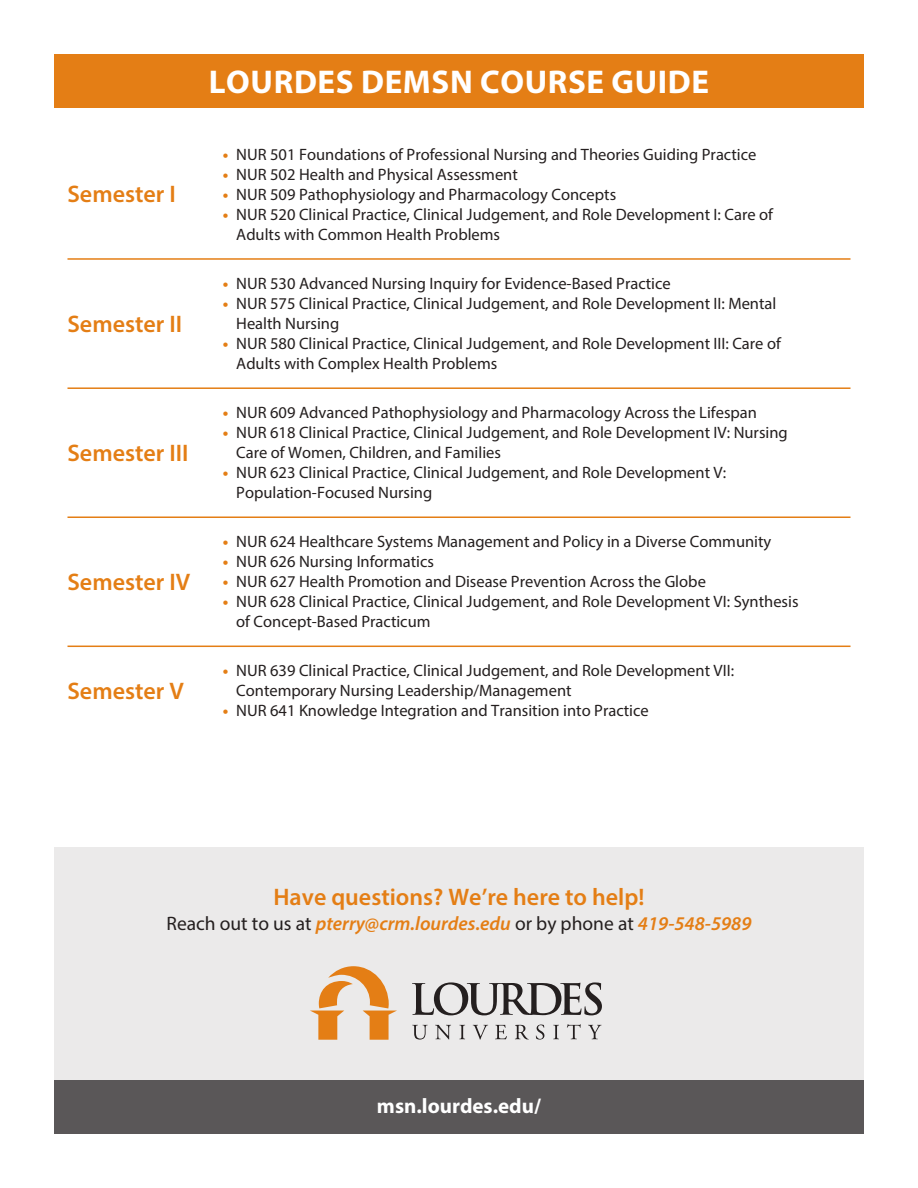
<style>
.page{position:relative;width:918px;height:1188px;background:#fff}
.page>*{position:absolute;margin:0;border:0;box-sizing:border-box;transform-origin:0 0}
.t1{font:700 33px "Myriad Pro";letter-spacing:.02em;color:#fff}
.t2{font:600 24px "Myriad Pro";color:#e47e15}
.t3{font:700 21px "Myriad Pro";color:#fff}
.t4{font:italic 600 19.5px "Myriad Pro";color:#e47e15}
.t5{font:16.5px/19.8px "Myriad Pro";color:#241f1f}
.s1{font-weight:700;color:#e47e15}
.s2{font-weight:400;font-style:normal;color:#241f1f}
</style>
<div class="page">
<div style="left:54px;top:54px;width:810px;height:54px;background:#e47e15"></div>
<div style="left:54px;top:847px;width:810px;height:287px;background:#ebeaea"></div>
<div style="left:54px;top:1080px;width:810px;height:54px;background:#5a5758"></div>
<svg style="left:412px;top:982px;width:190px;height:33px"></svg>
<svg style="left:412px;top:1025px;width:16px;height:15px"></svg>
<svg style="left:435px;top:1025px;width:16px;height:15px"></svg>
<svg style="left:459px;top:1025px;width:6px;height:14px"></svg>
<svg style="left:473px;top:1025px;width:15px;height:15px"></svg>
<svg style="left:495px;top:1025px;width:12px;height:14px"></svg>
<svg style="left:515px;top:1025px;width:13px;height:14px"></svg>
<svg style="left:536px;top:1025px;width:8px;height:15px"></svg>
<svg style="left:553px;top:1025px;width:6px;height:14px"></svg>
<svg style="left:567px;top:1024px;width:14px;height:15px"></svg>
<svg style="left:588px;top:1025px;width:14px;height:14px"></svg>
<svg style="left:310px;top:966px;width:87px;height:74px"></svg>
<hr style="left:67px;top:258px;width:784px;height:2px;background:#e47e15">
<hr style="left:67px;top:387px;width:784px;height:2px;background:#e47e15">
<hr style="left:67px;top:516px;width:784px;height:2px;background:#e47e15">
<hr style="left:68px;top:646px;width:783px;height:1px;background:#e47e15">
<h1 class="t1" style="left:209px;top:69px;width:502px">LOURDES DEMSN COURSE GUIDE</h1>
<h2 class="t2" style="left:68px;top:185px;width:110px">Semester I</h2>
<h2 class="t2" style="left:68px;top:315px;width:116px">Semester II</h2>
<h2 class="t2" style="left:67px;top:444px;width:122px">Semester III</h2>
<h2 class="t2" style="left:67px;top:573px;width:124px">Semester IV</h2>
<h2 class="t2" style="left:67px;top:682px;width:118px">Semester V</h2>
<p class="t5" style="left:223px;top:146px;width:535px"><span class="s1">•</span> NUR 501 Foundations of Professional Nursing and Theories Guiding Practice</p>
<p class="t5" style="left:223px;top:166px;width:297px"><span class="s1">•</span> NUR 502 Health and Physical Assessment</p>
<p class="t5" style="left:223px;top:186px;width:395px"><span class="s1">•</span> NUR 509 Pathophysiology and Pharmacology Concepts</p>
<p class="t5" style="left:236px;top:206px;width:538px;text-indent:-13px"><span class="s1">•</span> NUR 520 Clinical Practice, Clinical Judgement, and Role Development I: Care of<br>Adults with Common Health Problems</p>
<p class="t5" style="left:223px;top:275px;width:449px"><span class="s1">•</span> NUR 530 Advanced Nursing Inquiry for Evidence-Based Practice</p>
<p class="t5" style="left:236px;top:295px;width:542px;text-indent:-13px"><span class="s1">•</span> NUR 575 Clinical Practice, Clinical Judgement, and Role Development II: Mental<br>Health Nursing</p>
<p class="t5" style="left:236px;top:335px;width:546px;text-indent:-13px"><span class="s1">•</span> NUR 580 Clinical Practice, Clinical Judgement, and Role Development III: Care of<br>Adults with Complex Health Problems</p>
<p class="t5" style="left:223px;top:404px;width:536px"><span class="s1">•</span> NUR 609 Advanced Pathophysiology and Pharmacology Across the Lifespan</p>
<p class="t5" style="left:236px;top:424px;width:553px;text-indent:-13px"><span class="s1">•</span> NUR 618 Clinical Practice, Clinical Judgement, and Role Development IV: Nursing<br>Care of Women, Children, and Families</p>
<p class="t5" style="left:236px;top:464px;width:492px;text-indent:-13px"><span class="s1">•</span> NUR 623 Clinical Practice, Clinical Judgement, and Role Development V:<br>Population-Focused Nursing</p>
<p class="t5" style="left:223px;top:533px;width:550px"><span class="s1">•</span> NUR 624 Healthcare Systems Management and Policy in a Diverse Community</p>
<p class="t5" style="left:223px;top:553px;width:213px"><span class="s1">•</span> NUR 626 Nursing Informatics</p>
<p class="t5" style="left:223px;top:573px;width:485px"><span class="s1">•</span> NUR 627 Health Promotion and Disease Prevention Across the Globe</p>
<p class="t5" style="left:236px;top:593px;width:564px;text-indent:-13px"><span class="s1">•</span> NUR 628 Clinical Practice, Clinical Judgement, and Role Development VI: Synthesis of Concept-Based Practicum</p>
<p class="t5" style="left:236px;top:662px;width:499px;text-indent:-13px"><span class="s1">•</span> NUR 639 Clinical Practice, Clinical Judgement, and Role Development VII:<br>Contemporary Nursing Leadership/Management</p>
<p class="t5" style="left:223px;top:702px;width:428px"><span class="s1">•</span> NUR 641 Knowledge Integration and Transition into Practice</p>
<h2 class="t2" style="left:273px;top:887px;width:373px">Have questions? We’re here to help!</h2>
<p class="t4" style="left:167px;top:916px;width:586px"><span class="s2">Reach out to us at</span> pterry@crm.lourdes.edu <span class="s2">or by phone at</span> 419-548-5989</p>
<p class="t3" style="left:377px;top:1098px;width:166px">msn.lourdes.edu/</p>
</div>
